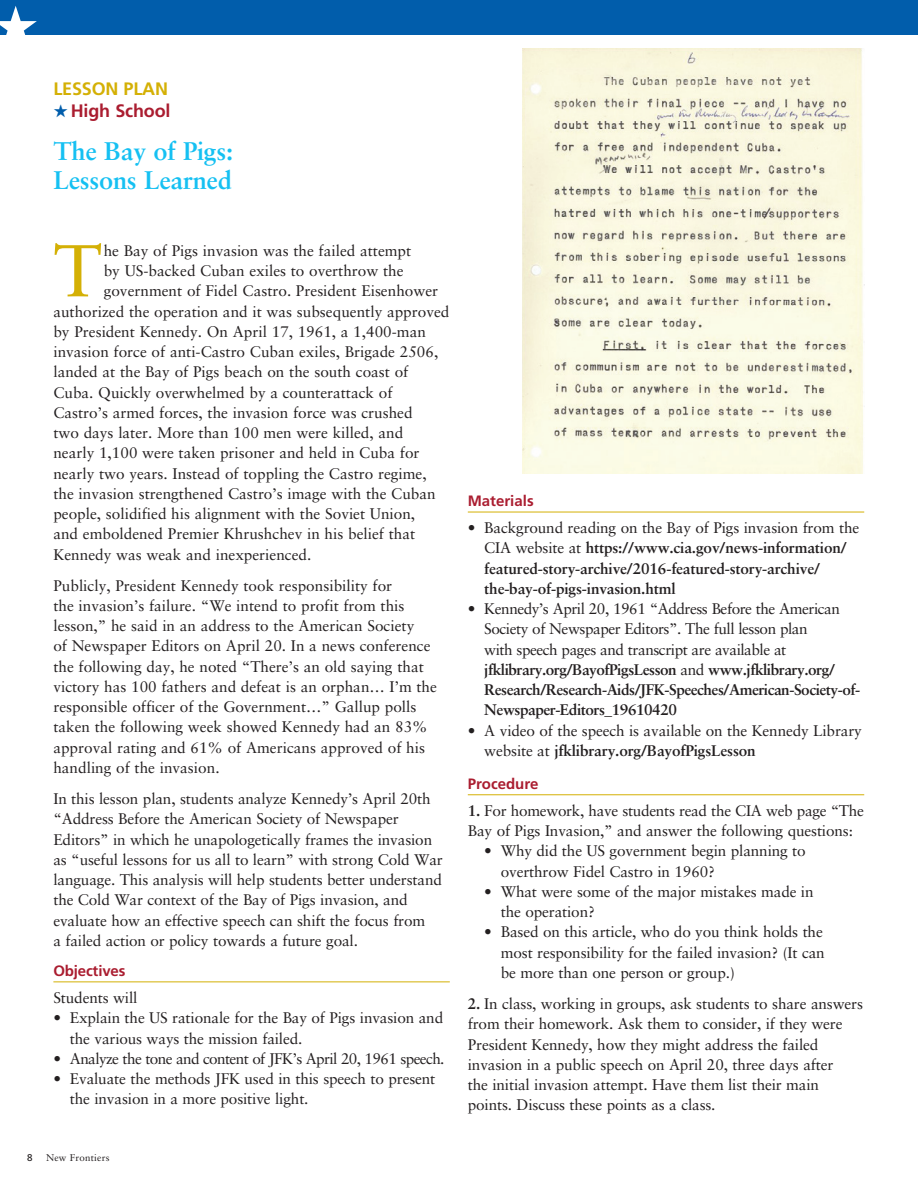
<style>
.page{position:relative;width:918px;height:1188px;background:#fff}
.page>*{position:absolute;margin:0;border:0;box-sizing:border-box;transform-origin:0 0}
.t1{font:73.35px "Sabon";color:#d4b005}
.t2{font:700 25.5px/28.5px "Sabon";letter-spacing:-.01em;color:#15c0f2}
.t3{font:700 18px "Frutiger";letter-spacing:-.01em;color:#aa1d30}
.t4{font:700 18px "Frutiger";letter-spacing:-.01em;color:#d4b005}
.t5{font:15.3px/20.2px "Sabon";letter-spacing:-.01em;color:#231f20}
.t6{font:15.3px/20.2px "Sabon";letter-spacing:-.03em;color:#231f20}
.t7{font:700 15.3px/20.2px "Sabon";letter-spacing:-.01em;color:#231f20}
.t8{font:15.3px "Sabon";letter-spacing:-.04em;color:#231f20}
.t9{font:700 15px "Frutiger";color:#aa1d30}
.t10{font:9.75px "Sabon";letter-spacing:.02em;color:#231f20}
.t11{font:9.75px "Frutiger";color:#231f20}
.s1{color:#015dab}
.s2{font-weight:400}
.s3{font-weight:700}
</style>
<div class="page">
<div style="left:0;top:0;width:918px;height:35px;background:#015dab"></div>
<hr style="left:53px;top:981px;width:397px;height:1px;background:#d4b005">
<hr style="left:468px;top:512px;width:396px;height:1px;background:#d4b005">
<hr style="left:468px;top:794px;width:396px;height:1px;background:#d4b005">
<img style="left:522px;top:48px;width:341px;height:426px">
<p class="t4" style="left:53px;top:78px;width:116px">LESSON PLAN</p>
<p class="t3" style="left:53px;top:100px;width:119px"><span class="s1">★</span> High School</p>
<h2 class="t2" style="left:53px;top:137px;width:181px">The Bay of Pigs:<br>Lessons Learned</h2>
<h1 class="t1" style="left:53px;top:227px;width:50px">T</h1>
<p class="t5" style="left:104px;top:240px;width:309px">he Bay of Pigs invasion was the failed attempt</p>
<p class="t5" style="left:104px;top:261px;width:301px">by US-backed Cuban exiles to overthrow the</p>
<p class="t5" style="left:104px;top:281px;width:336px">government of Fidel Castro. President Eisenhower</p>
<p class="t5" style="left:53px;top:301px;width:398px">authorized the operation and it was subsequently approved</p>
<p class="t5" style="left:53px;top:321px;width:374px">by President Kennedy. On April 17, 1961, a 1,400-man</p>
<p class="t5" style="left:53px;top:342px;width:386px">invasion force of anti-Castro Cuban exiles, Brigade 2506,</p>
<p class="t5" style="left:53px;top:362px;width:357px">landed at the Bay of Pigs beach on the south coast of</p>
<p class="t5" style="left:53px;top:382px;width:341px">Cuba. Quickly overwhelmed by a counterattack of</p>
<p class="t5" style="left:53px;top:402px;width:361px">Castro’s armed forces, the invasion force was crushed</p>
<p class="t5" style="left:53px;top:423px;width:351px">two days later. More than 100 men were killed, and</p>
<p class="t5" style="left:53px;top:443px;width:368px">nearly 1,100 were taken prisoner and held in Cuba for</p>
<p class="t5" style="left:53px;top:463px;width:375px">nearly two years. Instead of toppling the Castro regime,</p>
<p class="t5" style="left:53px;top:483px;width:384px">the invasion strengthened Castro’s image with the Cuban</p>
<p class="t5" style="left:53px;top:504px;width:363px">people, solidified his alignment with the Soviet Union,</p>
<p class="t5" style="left:53px;top:524px;width:363px">and emboldened Premier Khrushchev in his belief that</p>
<p class="t5" style="left:53px;top:544px;width:260px">Kennedy was weak and inexperienced.</p>
<p class="t5" style="left:53px;top:575px;width:385px">Publicly, President Kennedy took responsibility for<br>the invasion’s failure. “We intend to profit from this lesson,” he said in an address to the American Society<br>of Newspaper Editors on April 20. In a news conference the following day, he noted “There’s an old saying that victory has 100 fathers and defeat is an orphan… I’m the responsible officer of the Government…” Gallup polls taken the following week showed Kennedy had an 83% approval rating and 61% of Americans approved of his handling of the invasion.</p>
<p class="t5" style="left:53px;top:788px;width:391px">In this lesson plan, students analyze Kennedy’s April 20th “Address Before the American Society of Newspaper Editors” in which he unapologetically frames the invasion as “useful lessons for us all to learn” with strong Cold War language. This analysis will help students better understand the Cold War context of the Bay of Pigs invasion, and evaluate how an effective speech can shift the focus from<br>a failed action or policy towards a future goal.</p>
<p class="t9" style="left:53px;top:962px;width:73px">Objectives</p>
<p class="t5" style="left:53px;top:987px;width:86px">Students will</p>
<p class="t5" style="left:70px;top:1008px;width:375px;text-indent:-16px">• Explain the US rationale for the Bay of Pigs invasion and the various ways the mission failed.</p>
<p class="t8" style="left:53px;top:1049px;width:393px">• Analyze the tone and content of JFK’s April 20, 1961 speech.</p>
<p class="t5" style="left:70px;top:1068px;width:367px;text-indent:-16px">• Evaluate the methods JFK used in this speech to present the invasion in a more positive light.</p>
<p class="t11" style="left:27px;top:1152px;width:7px">8</p>
<p class="t10" style="left:46px;top:1152px;width:65px">New Frontiers</p>
<p class="t9" style="left:468px;top:492px;width:67px">Materials</p>
<p class="t7" style="left:484px;top:517px;width:376px;text-indent:-16px"><span class="s2">• Background reading on the Bay of Pigs invasion from the CIA website at</span> https://www.cia.gov/news-information/ featured-story-archive/2016-featured-story-archive/ the-bay-of-pigs-invasion.html</p>
<p class="t6" style="left:484px;top:599px;width:378px;text-indent:-16px">• Kennedy’s April 20, 1961 “Address Before the American Society of Newspaper Editors”. The full lesson plan<br>with speech pages and transcript are available at <span class="s3">jfklibrary.org/BayofPigsLesson</span> and <span class="s3">www.jfklibrary.org/ Research/Research-Aids/JFK-Speeches/American-Society-of-Newspaper-Editors_19610420</span></p>
<p class="t5" style="left:484px;top:720px;width:379px;text-indent:-16px">• A video of the speech is available on the Kennedy Library website at <span class="s3">jfklibrary.org/BayofPigsLesson</span></p>
<p class="t9" style="left:468px;top:775px;width:72px">Procedure</p>
<p class="t5" style="left:468px;top:800px;width:398px"><span class="s3">1.</span> For homework, have students read the CIA web page “The<br>Bay of Pigs Invasion,” and answer the following questions:</p>
<p class="t5" style="left:501px;top:841px;width:306px;text-indent:-16px">• Why did the US government begin planning to overthrow Fidel Castro in 1960?</p>
<p class="t5" style="left:501px;top:881px;width:314px;text-indent:-16px">• What were some of the major mistakes made in the operation?</p>
<p class="t5" style="left:501px;top:922px;width:326px;text-indent:-16px">• Based on this article, who do you think holds the most responsibility for the failed invasion? (It can be more than one person or group.)</p>
<p class="t5" style="left:468px;top:993px;width:397px"><span class="s3">2.</span> In class, working in groups, ask students to share answers from their homework. Ask them to consider, if they were President Kennedy, how they might address the failed invasion in a public speech on April 20, three days after<br>the initial invasion attempt. Have them list their main points. Discuss these points as a class.</p>
</div>
